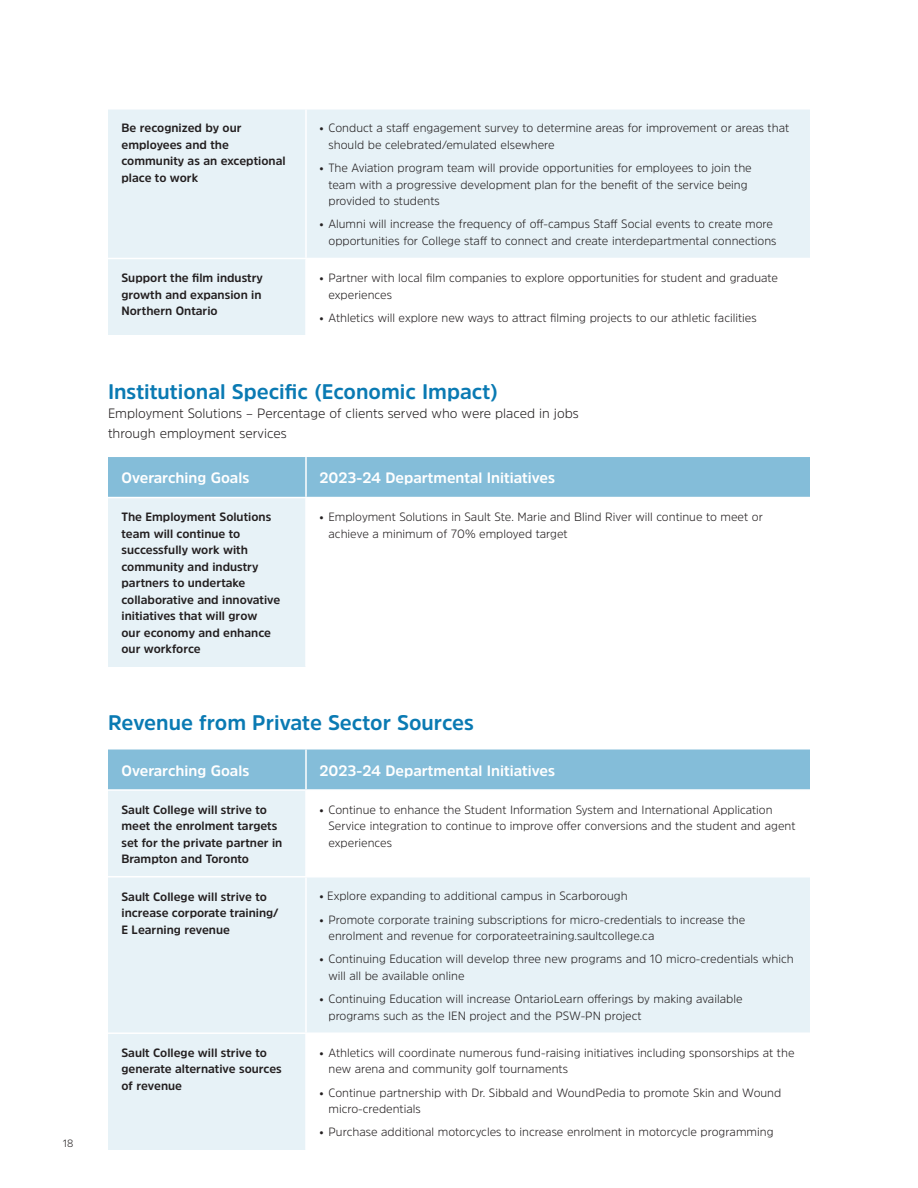
<style>
.page{position:relative;width:918px;height:1188px;background:#fff}
.page>*{position:absolute;margin:0;border:0;box-sizing:border-box;transform-origin:0 0}
.subhead_2_14{font:700 21px "Amsi Pro";color:#0a7ab3}
.TABLE_BODY_BOLD_rev{font:700 15px "Amsi Pro";color:#fff}
.body_no_para{font:300 13.5px/19.5px "Amsi Pro";color:#231f20}
.TABLE_BODY_BULLET{font:300 12px/16.5px "Amsi Pro";color:#231f20}
.TABLE_BODY_BOLD{font:700 12px/16.5px "Amsi Pro";color:#231f20}
.t1{font:300 10.5px "Amsi Pro";color:#231f20}
</style>
<div class="page">
<div style="left:108px;top:110px;width:702px;height:148px;background:#e7f2f7"></div>
<div style="left:108px;top:258px;width:198px;height:77px;background:#e7f2f7"></div>
<hr style="left:305px;top:109px;width:2px;height:149px;background:#fff">
<hr style="left:108px;top:258px;width:198px;height:1px;background:#fff">
<hr style="left:305px;top:259px;width:2px;height:76px;background:#fff">
<div style="left:108px;top:457px;width:702px;height:40px;background:#84bdd9"></div>
<div style="left:108px;top:498px;width:198px;height:169px;background:#e7f2f7"></div>
<hr style="left:305px;top:457px;width:2px;height:40px;background:#fff">
<hr style="left:305px;top:498px;width:2px;height:169px;background:#fff">
<div style="left:108px;top:750px;width:702px;height:39px;background:#84bdd9"></div>
<div style="left:108px;top:791px;width:197px;height:359px;background:#e7f2f7"></div>
<div style="left:108px;top:878px;width:702px;height:154px;background:#e7f2f7"></div>
<hr style="left:305px;top:750px;width:2px;height:39px;background:#fff">
<hr style="left:108px;top:876px;width:198px;height:2px;background:#fff">
<hr style="left:305px;top:878px;width:2px;height:154px;background:#fff">
<hr style="left:108px;top:1032px;width:198px;height:2px;background:#fff">
<p class="t1" style="left:63px;top:1137px;width:12px">18</p>
<p class="TABLE_BODY_BOLD" style="left:122px;top:120px;width:166px">Be recognized by our employees and the community as an exceptional place to work</p>
<p class="TABLE_BODY_BULLET" style="left:328px;top:120px;width:462px;text-indent:-9px">• Conduct a staff engagement survey to determine areas for improvement or areas that should be celebrated/emulated elsewhere</p>
<p class="TABLE_BODY_BULLET" style="left:328px;top:159px;width:425px;text-indent:-9px">• The Aviation program team will provide opportunities for employees to join the team with a progressive development plan for the benefit of the service being provided to students</p>
<p class="TABLE_BODY_BULLET" style="left:320px;top:216px;width:459px;text-align:right">• Alumni will increase the frequency of off-campus Staff Social events to create more opportunities for College staff to connect and create interdepartmental connections</p>
<p class="TABLE_BODY_BOLD" style="left:122px;top:270px;width:143px;text-align:justify">Support the film industry growth and expansion in Northern Ontario</p>
<p class="TABLE_BODY_BULLET" style="left:328px;top:269px;width:451px;text-indent:-9px">• Partner with local film companies to explore opportunities for student and graduate experiences</p>
<p class="TABLE_BODY_BULLET" style="left:320px;top:309px;width:439px">• Athletics will explore new ways to attract filming projects to our athletic facilities</p>
<p class="subhead_2_14" style="left:108px;top:377px;width:392px">Institutional Specific (Economic Impact)</p>
<p class="body_no_para" style="left:108px;top:403px;width:472px">Employment Solutions – Percentage of clients served who were placed in jobs through employment services</p>
<p class="TABLE_BODY_BOLD_rev" style="left:122px;top:468px;width:129px">Overarching Goals</p>
<p class="TABLE_BODY_BOLD_rev" style="left:320px;top:468px;width:237px">2023-24 Departmental Initiatives</p>
<p class="TABLE_BODY_BOLD" style="left:122px;top:509px;width:160px">The Employment Solutions team will continue to successfully work with community and industry partners to undertake collaborative and innovative initiatives that will grow<br>our economy and enhance our workforce</p>
<p class="TABLE_BODY_BULLET" style="left:328px;top:508px;width:436px;text-indent:-9px">• Employment Solutions in Sault Ste. Marie and Blind River will continue to meet or achieve a minimum of 70% employed target</p>
<p class="subhead_2_14" style="left:108px;top:708px;width:368px">Revenue from Private Sector Sources</p>
<p class="TABLE_BODY_BOLD_rev" style="left:122px;top:760px;width:129px">Overarching Goals</p>
<p class="TABLE_BODY_BOLD_rev" style="left:320px;top:760px;width:237px">2023-24 Departmental Initiatives</p>
<p class="TABLE_BODY_BOLD" style="left:122px;top:801px;width:162px">Sault College will strive to meet the enrolment targets set for the private partner in<br>Brampton and Toronto</p>
<p class="TABLE_BODY_BULLET" style="left:328px;top:801px;width:468px;text-indent:-9px">• Continue to enhance the Student Information System and International Application<br>Service integration to continue to improve offer conversions and the student and agent experiences</p>
<p class="TABLE_BODY_BOLD" style="left:122px;top:888px;width:159px">Sault College will strive to increase corporate training/<br>E Learning revenue</p>
<p class="TABLE_BODY_BULLET" style="left:320px;top:888px;width:310px">• Explore expanding to additional campus in Scarborough</p>
<p class="TABLE_BODY_BULLET" style="left:328px;top:911px;width:418px;text-indent:-9px">• Promote corporate training subscriptions for micro-credentials to increase the enrolment and revenue for corporateetraining.saultcollege.ca</p>
<p class="TABLE_BODY_BULLET" style="left:328px;top:951px;width:467px;text-indent:-9px">• Continuing Education will develop three new programs and 10 micro-credentials which will all be available online</p>
<p class="TABLE_BODY_BULLET" style="left:328px;top:990px;width:416px;text-indent:-9px">• Continuing Education will increase OntarioLearn offerings by making available programs such as the IEN project and the PSW-PN project</p>
<p class="TABLE_BODY_BOLD" style="left:122px;top:1044px;width:162px">Sault College will strive to generate alternative sources of revenue</p>
<p class="TABLE_BODY_BULLET" style="left:328px;top:1044px;width:468px;text-indent:-9px">• Athletics will coordinate numerous fund-raising initiatives including sponsorships at the new arena and community golf tournaments</p>
<p class="TABLE_BODY_BULLET" style="left:328px;top:1084px;width:454px;text-indent:-9px">• Continue partnership with Dr. Sibbald and WoundPedia to promote Skin and Wound micro-credentials</p>
<p class="TABLE_BODY_BULLET" style="left:320px;top:1124px;width:456px">• Purchase additional motorcycles to increase enrolment in motorcycle programming</p>
</div>
